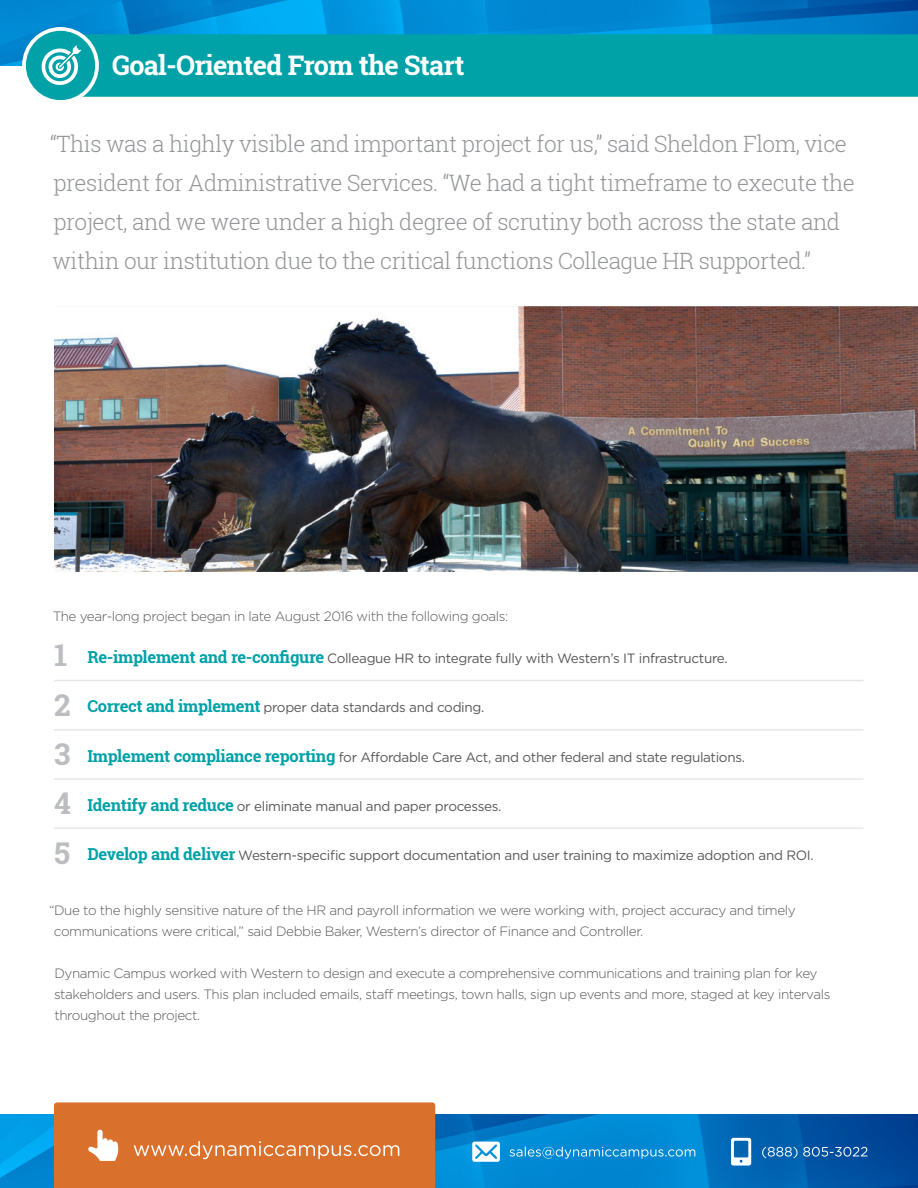
<style>
.page{position:relative;width:918px;height:1188px;background:#fff}
.page>*{position:absolute;margin:0;border:0;box-sizing:border-box;transform-origin:0 0}
.t1{font:700 30px "Roboto Slab";color:#bcbdc0}
.t2{font:700 27px "Roboto Slab";letter-spacing:-.025em;color:#fff}
.t3{font:300 22.5px/39px "Roboto Slab";letter-spacing:-.02em;color:#939598}
.t4{font:300 13.5px/21px "Gotham HTF";letter-spacing:-.03em;color:#57585a}
.t5{font:13.5px "Gotham HTF";letter-spacing:-.025em;color:#57585a}
.s1{font-family:"Roboto Slab";font-weight:700;font-size:16.5px;color:#00a1a7}
</style>
<div class="page">
<img style="left:0;top:1114px;width:918px;height:74px">
<svg style="left:54px;top:1102px;width:381px;height:86px;background:#da7635"></svg>
<svg style="left:472px;top:1142px;width:28px;height:20px"></svg>
<svg style="left:510px;top:1138px;width:357px;height:28px;background:#1a83c8"></svg>
<hr style="left:54px;top:680px;width:809px;height:1px;background:#e6e7e9">
<hr style="left:54px;top:828px;width:809px;height:1px;background:#e6e7e9">
<hr style="left:54px;top:778px;width:809px;height:2px;background:#e6e7e9">
<hr style="left:54px;top:729px;width:809px;height:2px;background:#e6e7e9">
<img style="left:0;top:0;width:918px;height:66px">
<div style="left:80px;top:34px;width:838px;height:63px;background:#00a1a7"></div>
<div style="left:24px;top:29px;width:73px;height:73px;background:#00a1a7;border-radius:50%"></div>
<div style="left:22px;top:27px;width:77px;height:77px;border:4px solid #fff;border-radius:50%"></div>
<svg style="left:41px;top:45px;width:40px;height:40px"></svg>
<img style="left:54px;top:306px;width:864px;height:266px">
<p class="t2" style="left:112px;top:47px;width:354px">Goal-Oriented From the Start</p>
<p class="t3" style="left:50px;top:124px;width:806px">“This was a highly visible and important project for us,” said Sheldon Flom, vice president for Administrative Services. “We had a tight timeframe to execute the project, and we were under a high degree of scrutiny both across the state and within our institution due to the critical functions Colleague HR supported.”</p>
<p class="t4" style="left:53px;top:605px;width:457px">The year-long project began in late August 2016 with the following goals:</p>
<p class="t1" style="left:54px;top:635px;width:15px">1</p>
<p class="t1" style="left:54px;top:684px;width:18px">2</p>
<p class="t1" style="left:54px;top:734px;width:18px">3</p>
<p class="t1" style="left:54px;top:783px;width:18px">4</p>
<p class="t1" style="left:54px;top:832px;width:17px">5</p>
<p class="t5" style="left:87px;top:651px;width:642px"><span class="s1">Re-implement and re-configure</span> Colleague HR to integrate fully with Western’s IT infrastructure.</p>
<p class="t5" style="left:87px;top:700px;width:399px"><span class="s1">Correct and implement</span> proper data standards and coding.</p>
<p class="t5" style="left:87px;top:750px;width:659px"><span class="s1">Implement compliance reporting</span> for Affordable Care Act, and other federal and state regulations.</p>
<p class="t5" style="left:87px;top:798px;width:416px"><span class="s1">Identify and reduce</span> or eliminate manual and paper processes.</p>
<p class="t5" style="left:87px;top:848px;width:728px"><span class="s1">Develop and deliver</span> Western-specific support documentation and user training to maximize adoption and ROI.</p>
<p class="t4" style="left:54px;top:899px;width:743px;text-indent:-5px">“Due to the highly sensitive nature of the HR and payroll information we were working with, project accuracy and timely communications were critical,” said Debbie Baker, Western’s director of Finance and Controller.</p>
<p class="t4" style="left:54px;top:962px;width:778px">Dynamic Campus worked with Western to design and execute a comprehensive communications and training plan for key stakeholders and users. This plan included emails, staff meetings, town halls, sign up events and more, staged at key intervals throughout the project.</p>
</div>
